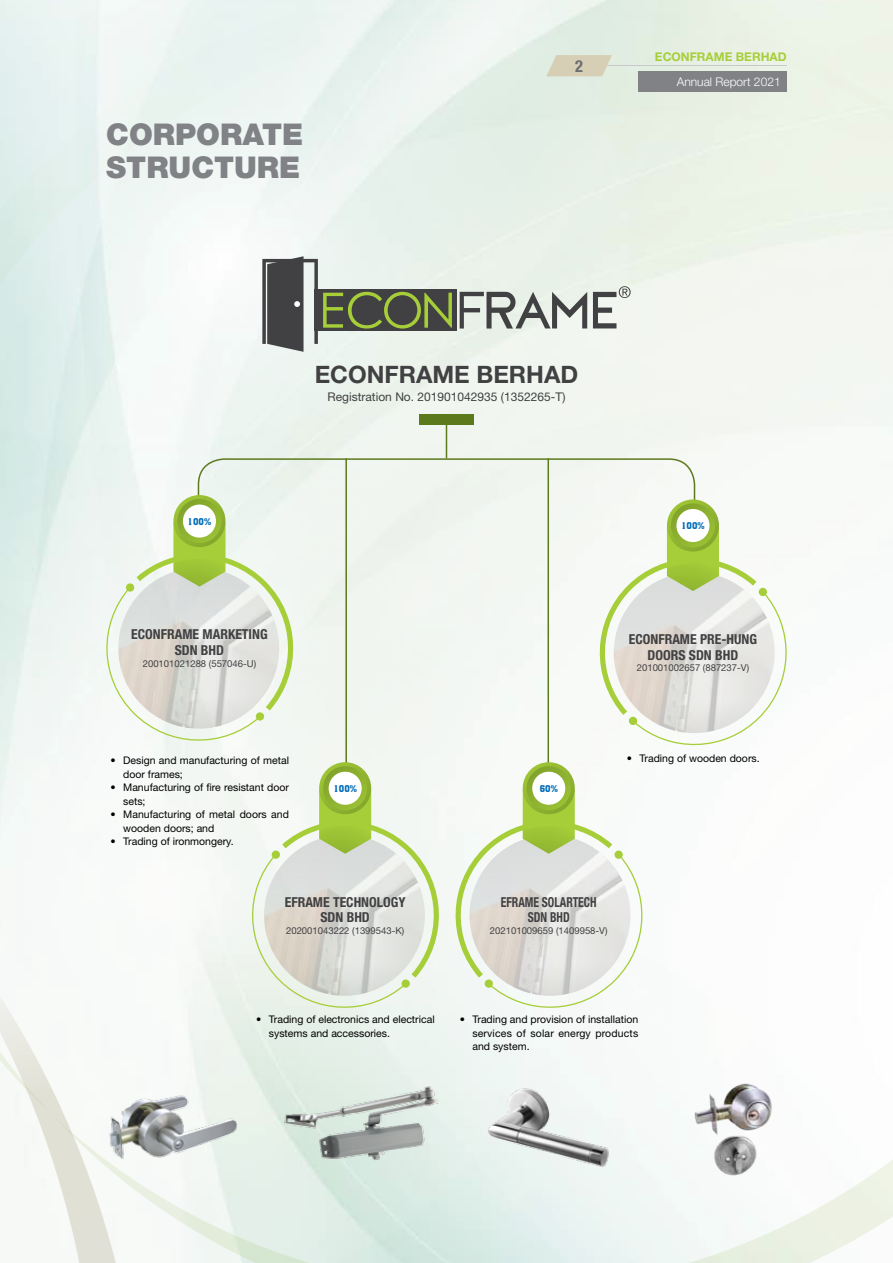
<style>
.page{position:relative;width:893px;height:1263px;background:#fff}
.page>*{position:absolute;margin:0;border:0;box-sizing:border-box;transform-origin:0 0}
.t1{font:900 30px/33px "Helvetica Neue LT Std";color:#808285}
.t2{font:700 24px "Helvetica Neue LT Std";color:#414042}
.t3{font:700 condensed 16.5px "Helvetica Neue LT Std";color:#6d6e71}
.t4{font:700 condensed 13.8px/15.9px "Helvetica Neue LT Std";color:#414042;text-align:center}
.t5{font:700 condensed 13.8px/15.9px "Helvetica Neue LT Std";color:#414042;text-align:center;scale:.85 1}
.t6{font:12px "Helvetica Neue LT Std";color:#414042}
.t7{font:300 12px "Helvetica Neue LT Std";color:#fff}
.t8{font:700 12px "Helvetica Neue LT Std";color:#a6ce39}
.t9{font:10.5px/13.5px "Helvetica Neue LT Std";color:#000}
.t10{font:9.45px "Helvetica Neue LT Std";color:#414042}
.t11{font:9px "Aachen BT";color:#006cb7}
</style>
<div class="page">
<hr style="left:585px;top:65px;width:202px;height:1px;background:#c7c8ca">
<div style="left:638px;top:71px;width:149px;height:21px;background:#808285"></div>
<svg style="left:546px;top:55px;width:66px;height:21px"></svg>
<hr style="left:446px;top:416px;width:1px;height:42px;background:#5c7a1c">
<hr style="left:345px;top:458px;width:2px;height:329px;background:#5c7a1c">
<hr style="left:547px;top:458px;width:2px;height:329px;background:#5c7a1c">
<div style="left:314px;top:289px;width:143px;height:42px;background:#414042"></div>
<svg style="left:460px;top:292px;width:127px;height:37px;background:#aaaeaa"></svg>
<svg style="left:262px;top:256px;width:190px;height:96px"></svg>
<svg style="left:593px;top:286px;width:38px;height:42px"></svg>
<img style="left:485px;top:1084px;width:126px;height:86px">
<img style="left:278px;top:1083px;width:164px;height:81px">
<img style="left:685px;top:1076px;width:102px;height:102px">
<img style="left:106px;top:1092px;width:133px;height:70px">
<svg style="left:319px;top:762px;width:52px;height:52px"></svg>
<svg style="left:323px;top:766px;width:44px;height:44px"></svg>
<div style="left:329px;top:772px;width:33px;height:33px;background:#fff;border-radius:50%"></div>
<svg style="left:98px;top:458px;width:697px;height:296px"></svg>
<svg style="left:523px;top:762px;width:52px;height:52px"></svg>
<svg style="left:527px;top:766px;width:44px;height:44px"></svg>
<div style="left:532px;top:772px;width:33px;height:33px;background:#fff;border-radius:50%"></div>
<svg style="left:244px;top:775px;width:407px;height:241px"></svg>
<div style="left:419px;top:414px;width:55px;height:11px;background:#5c7a1c"></div>
<h1 class="t1" style="left:106px;top:117px;width:198px">CORPORATE<br>STRUCTURE</h1>
<h3 class="t3" style="left:575px;top:56px;width:9px">2</h3>
<p class="t8" style="left:655px;top:49px;width:133px">ECONFRAME BERHAD</p>
<p class="t7" style="left:677px;top:74px;width:105px">Annual Report 2021</p>
<h2 class="t2" style="left:315px;top:360px;width:265px">ECONFRAME BERHAD</h2>
<p class="t6" style="left:328px;top:390px;width:239px">Registration No. 201901042935 (1352265-T)</p>
<p class="t11" style="left:188px;top:516px;width:25px">100%</p>
<p class="t11" style="left:681px;top:520px;width:25px">100%</p>
<h3 class="t4" style="left:131px;top:626px;width:138px">ECONFRAME MARKETING<br>SDN BHD</h3>
<p class="t10" style="left:143px;top:658px;width:115px">200101021288 (557046-U)</p>
<h3 class="t4" style="left:629px;top:631px;width:130px">ECONFRAME PRE-HUNG<br>DOORS SDN BHD</h3>
<p class="t10" style="left:637px;top:662px;width:114px">201001002657 (887237-V)</p>
<p class="t9" style="left:123px;top:754px;width:167px;text-indent:-13px">• Design and manufacturing of metal door frames;</p>
<p class="t9" style="left:123px;top:781px;width:167px;text-indent:-13px">• Manufacturing of fire resistant door sets;</p>
<p class="t9" style="left:123px;top:808px;width:167px;text-indent:-13px">• Manufacturing of metal doors and wooden doors; and</p>
<p class="t9" style="left:110px;top:835px;width:125px">• Trading of ironmongery.</p>
<p class="t11" style="left:333px;top:783px;width:25px">100%</p>
<p class="t11" style="left:540px;top:783px;width:20px">60%</p>
<p class="t9" style="left:627px;top:752px;width:134px">• Trading of wooden doors.</p>
<h3 class="t4" style="left:285px;top:893px;width:122px">EFRAME TECHNOLOGY<br>SDN BHD</h3>
<p class="t10" style="left:286px;top:925px;width:120px">202001043222 (1399543-K)</p>
<h3 class="t5" style="left:501px;top:893px;width:114px">EFRAME SOLARTECH<br>SDN BHD</h3>
<p class="t10" style="left:490px;top:925px;width:119px">202101009659 (1409958-V)</p>
<p class="t9" style="left:269px;top:1012px;width:167px;text-indent:-13px">• Trading of electronics and electrical systems and accessories.</p>
<p class="t9" style="left:472px;top:1012px;width:167px;text-align:justify;text-indent:-13px">• Trading and provision of installation services of solar energy products and system.</p>
</div>
